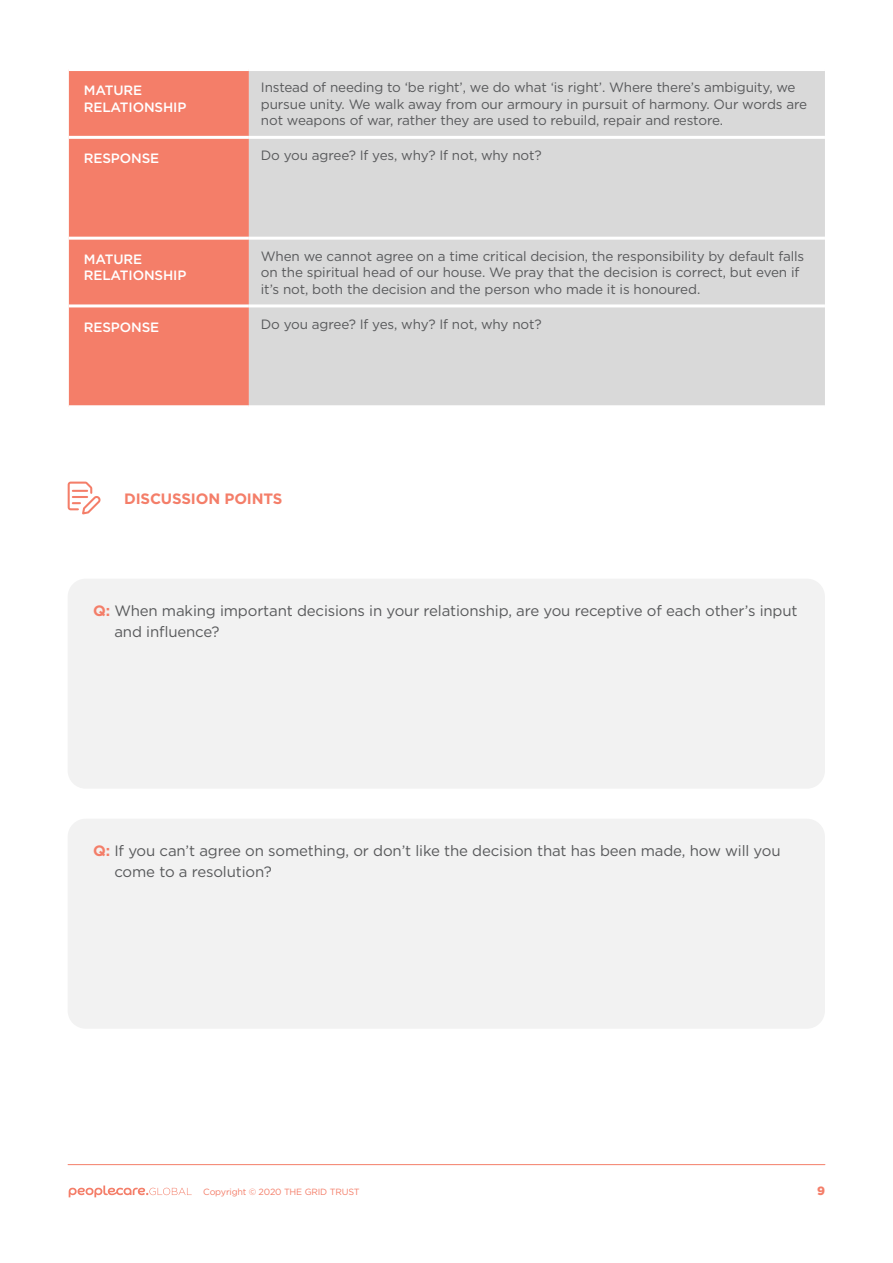
<style>
.page{position:relative;width:893px;height:1263px;background:#fff}
.page>*{position:absolute;margin:0;border:0;box-sizing:border-box;transform-origin:0 0}
.t1{font:15px/21px "Gotham";letter-spacing:-.01em;color:#58595b}
.t2{font:700 15px "Gotham";letter-spacing:-.01em;color:#f47e69}
.t3{font:13.5px/16.5px "Gotham";letter-spacing:-.01em;color:#58595b}
.t4{font:500 13.5px/16.5px "Gotham";letter-spacing:-.01em;color:#fff}
.t5{font:900 12px "Gotham";color:#f47e69}
.t6{font:9px "Gotham";letter-spacing:-.02em;color:#f47e69}
.s1{font-weight:700;color:#f47e69}
</style>
<div class="page">
<div style="left:69px;top:71px;width:180px;height:334px;background:#f47e69"></div>
<div style="left:249px;top:71px;width:576px;height:334px;background:#d9d9d9"></div>
<hr style="left:69px;top:136px;width:180px;height:3px;background:#fff">
<hr style="left:249px;top:136px;width:576px;height:3px;background:#fff">
<hr style="left:69px;top:237px;width:180px;height:3px;background:#fff">
<hr style="left:249px;top:237px;width:576px;height:3px;background:#fff">
<hr style="left:69px;top:304px;width:180px;height:3px;background:#fff">
<hr style="left:249px;top:304px;width:576px;height:3px;background:#fff">
<svg style="left:68px;top:482px;width:32px;height:32px"></svg>
<div style="left:68px;top:579px;width:757px;height:210px;background:#f2f2f2;border-radius:18px"></div>
<div style="left:68px;top:819px;width:757px;height:210px;background:#f2f2f2;border-radius:18px"></div>
<hr style="left:68px;top:1164px;width:757px;height:1px;background:#f47e69">
<svg style="left:69px;top:1185px;width:123px;height:12px"></svg>
<p class="t4" style="left:84px;top:82px;width:104px">MATURE<br>RELATIONSHIP</p>
<p class="t3" style="left:261px;top:79px;width:548px">Instead of needing to ‘be right’, we do what ‘is right’. Where there’s ambiguity, we pursue unity. We walk away from our armoury in pursuit of harmony. Our words are not weapons of war, rather they are used to rebuild, repair and restore.</p>
<p class="t4" style="left:84px;top:150px;width:77px">RESPONSE</p>
<p class="t3" style="left:261px;top:147px;width:282px">Do you agree? If yes, why? If not, why not?</p>
<p class="t4" style="left:84px;top:251px;width:104px">MATURE<br>RELATIONSHIP</p>
<p class="t3" style="left:261px;top:248px;width:545px">When we cannot agree on a time critical decision, the responsibility by default falls on the spiritual head of our house. We pray that the decision is correct, but even if it’s not, both the decision and the person who made it is honoured.</p>
<p class="t4" style="left:84px;top:319px;width:77px">RESPONSE</p>
<p class="t3" style="left:261px;top:315px;width:282px">Do you agree? If yes, why? If not, why not?</p>
<p class="t2" style="left:124px;top:489px;width:160px">DISCUSSION POINTS</p>
<p class="t1" style="left:114px;top:600px;width:685px;text-indent:-21px"><span class="s1">Q:</span> When making important decisions in your relationship, are you receptive of each other’s input and influence?</p>
<p class="t1" style="left:114px;top:840px;width:668px;text-indent:-21px"><span class="s1">Q:</span> If you can’t agree on something, or don’t like the decision that has been made, how will you come to a resolution?</p>
<p class="t6" style="left:203px;top:1186px;width:158px">Copyright © 2020 THE GRID TRUST</p>
<p class="t5" style="left:817px;top:1182px;width:9px">9</p>
</div>
